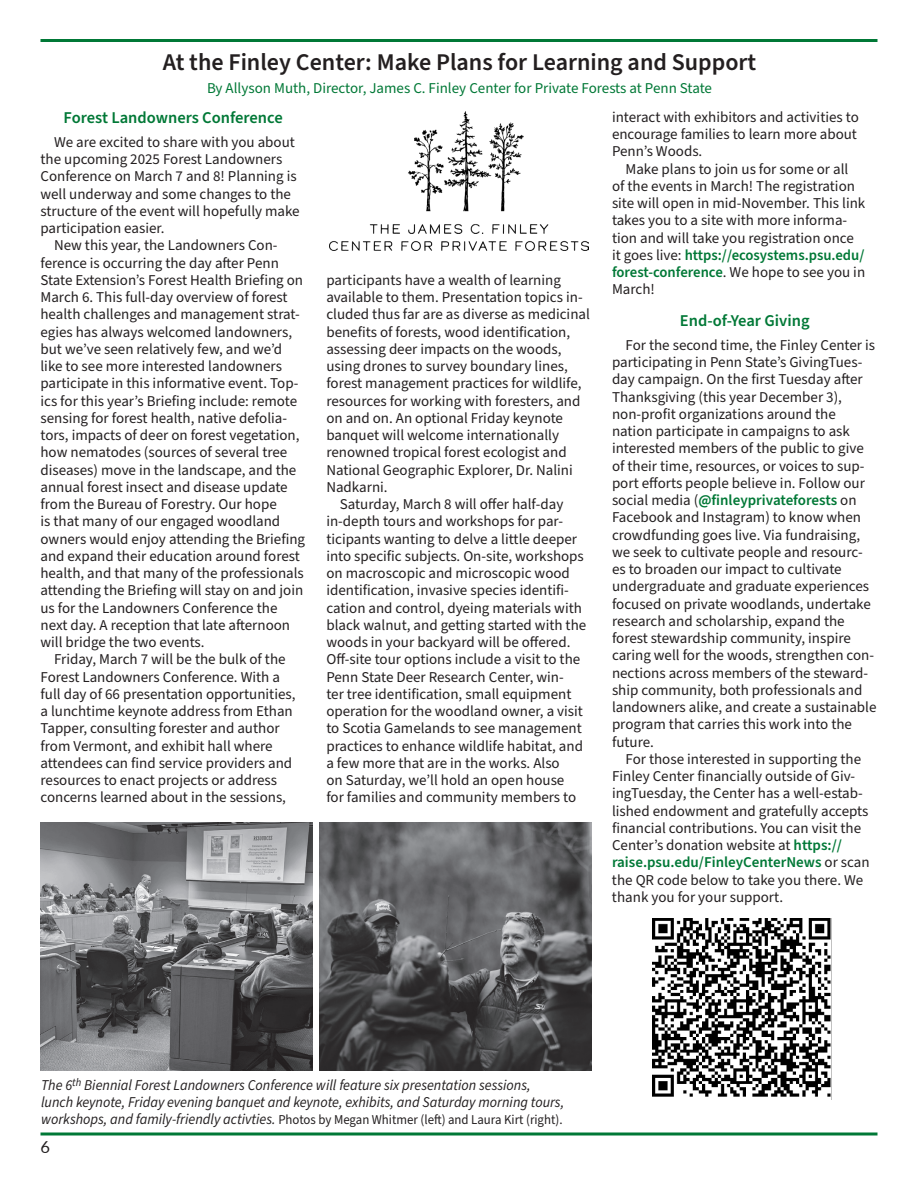
<style>
.page{position:relative;width:918px;height:1188px;background:#fff}
.page>*{position:absolute;margin:0;border:0;box-sizing:border-box;transform-origin:0 0}
.headline_16_pt{font:600 24px "Source Sans Pro";color:#231f20}
.subhead_11_pt_green{font:600 16.5px "Source Sans Pro";color:#007836}
.t1{font:16.5px "Lato";color:#231f20}
.bss-body_text_10_pt{font:15px/17.2px "Source Sans Pro";color:#231f20}
.caption_10_pt{font:italic 15px/17.2px "Source Sans Pro";color:#231f20;scale:.95 1}
.byline{font:15px "Source Sans Pro";color:#007836}
.caption_10_pt-2{font:13.5px "Source Sans Pro";color:#231f20;scale:.95 1}
.s1{font-weight:600;color:#007836}
.s2{font-style:italic;font-size:15px}
</style>
<div class="page">
<hr style="left:40px;top:39px;width:838px;height:3px;background:#007836">
<svg style="left:40px;top:1132px;width:838px;height:4px;background:#3f9968"></svg>
<img style="left:329px;top:111px;width:259px;height:140px">
<img style="left:652px;top:918px;width:179px;height:179px">
<img style="left:40px;top:823px;width:272px;height:248px">
<img style="left:320px;top:823px;width:272px;height:248px">
<p class="headline_16_pt" style="left:163px;top:46px;width:595px">At the Finley Center: Make Plans for Learning and Support</p>
<p class="byline" style="left:207px;top:78px;width:507px">By Allyson Muth, Director, James C. Finley Center for Private Forests at Penn State</p>
<p class="subhead_11_pt_green" style="left:64px;top:106px;width:221px">Forest Landowners Conference</p>
<p class="bss-body_text_10_pt" style="left:40px;top:134px;width:261px;text-indent:14px">We are excited to share with you about the upcoming 2025 Forest Landowners Conference on March 7 and 8! Planning is well underway and some changes to the structure of the event will hopefully make participation easier.</p>
<p class="bss-body_text_10_pt" style="left:40px;top:237px;width:266px;text-indent:14px">New this year, the Landowners Con&shy;ference is occurring the day after Penn State Extension’s Forest Health Briefing on March 6. This full-day overview of forest health challenges and management strat&shy;egies has always welcomed landowners, but we’ve seen relatively few, and we’d like to see more interested landowners participate in this informative event. Top&shy;ics for this year’s Briefing include: remote sensing for forest health, native defolia&shy;tors, impacts of deer on forest vegetation, how nematodes (sources of several tree diseases) move in the landscape, and the annual forest insect and disease update from the Bureau of Forestry. Our hope<br>is that many of our engaged woodland owners would enjoy attending the Briefing and expand their education around forest health, and that many of the professionals attending the Briefing will stay on and join us for the Landowners Conference the next day. A reception that late afternoon will bridge the two events.</p>
<p class="bss-body_text_10_pt" style="left:40px;top:651px;width:257px;text-indent:14px">Friday, March 7 will be the bulk of the Forest Landowners Conference. With a full day of 66 presentation opportunities, a lunchtime keynote address from Ethan Tapper, consulting forester and author from Vermont, and exhibit hall where attendees can find service providers and resources to enact projects or address concerns learned about in the sessions,</p>
<p class="bss-body_text_10_pt" style="left:612px;top:109px;width:248px">interact with exhibitors and activities to encourage families to learn more about<br>Penn’s Woods.</p>
<p class="bss-body_text_10_pt" style="left:612px;top:161px;width:255px;text-indent:14px">Make plans to join us for some or all<br>of the events in March! The registration site will open in mid-November. This link takes you to a site with more informa&shy;tion and will take you registration once it goes live: <span class="s1">https://ecosystems.psu.edu/ forest-conference</span>. We hope to see you in March!</p>
<p class="subhead_11_pt_green" style="left:680px;top:309px;width:131px">End-of-Year Giving</p>
<p class="bss-body_text_10_pt" style="left:612px;top:337px;width:266px;text-indent:14px">For the second time, the Finley Center is participating in Penn State’s GivingTues&shy;day campaign. On the first Tuesday after Thanksgiving (this year December 3), non-profit organizations around the nation participate in campaigns to ask interested members of the public to give of their time, resources, or voices to sup&shy;port efforts people believe in. Follow our social media (<span class="s1">@finleyprivateforests</span> on Facebook and Instagram) to know when crowdfunding goes live. Via fundraising, we seek to cultivate people and resourc&shy;es to broaden our impact to cultivate undergraduate and graduate experiences focused on private woodlands, undertake research and scholarship, expand the forest stewardship community, inspire caring well for the woods, strengthen con&shy;nections across members of the steward&shy;ship community, both professionals and landowners alike, and create a sustainable program that carries this work into the future.</p>
<p class="bss-body_text_10_pt" style="left:612px;top:751px;width:259px;text-indent:14px">For those interested in supporting the Finley Center financially outside of Giv&shy;ingTuesday, the Center has a well-estab&shy;lished endowment and gratefully accepts financial contributions. You can visit the Center’s donation website at <span class="s1">https:// raise.psu.edu/FinleyCenterNews</span> or scan the QR code below to take you there. We thank you for your support.</p>
<p class="bss-body_text_10_pt" style="left:326px;top:272px;width:265px">participants have a wealth of learning available to them. Presentation topics in&shy;cluded thus far are as diverse as medicinal benefits of forests, wood identification, assessing deer impacts on the woods, using drones to survey boundary lines, forest management practices for wildlife, resources for working with foresters, and on and on. An optional Friday keynote banquet will welcome internationally renowned tropical forest ecologist and National Geographic Explorer, Dr. Nalini Nadkarni.</p>
<p class="bss-body_text_10_pt" style="left:326px;top:496px;width:261px;text-indent:14px">Saturday, March 8 will offer half-day in-depth tours and workshops for par&shy;ticipants wanting to delve a little deeper into specific subjects. On-site, workshops on macroscopic and microscopic wood identification, invasive species identifi&shy;cation and control, dyeing materials with black walnut, and getting started with the woods in your backyard will be offered.<br>Off-site tour options include a visit to the Penn State Deer Research Center, win-<br>ter tree identification, small equipment operation for the woodland owner, a visit to Scotia Gamelands to see management practices to enhance wildlife habitat, and a few more that are in the works. Also<br>on Saturday, we’ll hold an open house<br>for families and community members to</p>
<p class="caption_10_pt" style="left:41px;top:1077px;width:552px">The 6<sup>th</sup> Biennial Forest Landowners Conference will feature six presentation sessions, lunch keynote, Friday evening banquet and keynote, exhibits, and Saturday morning tours,</p>
<p class="caption_10_pt-2" style="left:41px;top:1111px;width:550px"><span class="s2">workshops, and family-friendly activties.</span> Photos by Megan Whitmer (left) and Laura Kirt (right).</p>
<p class="t1" style="left:40px;top:1135px;width:11px">6</p>
</div>
